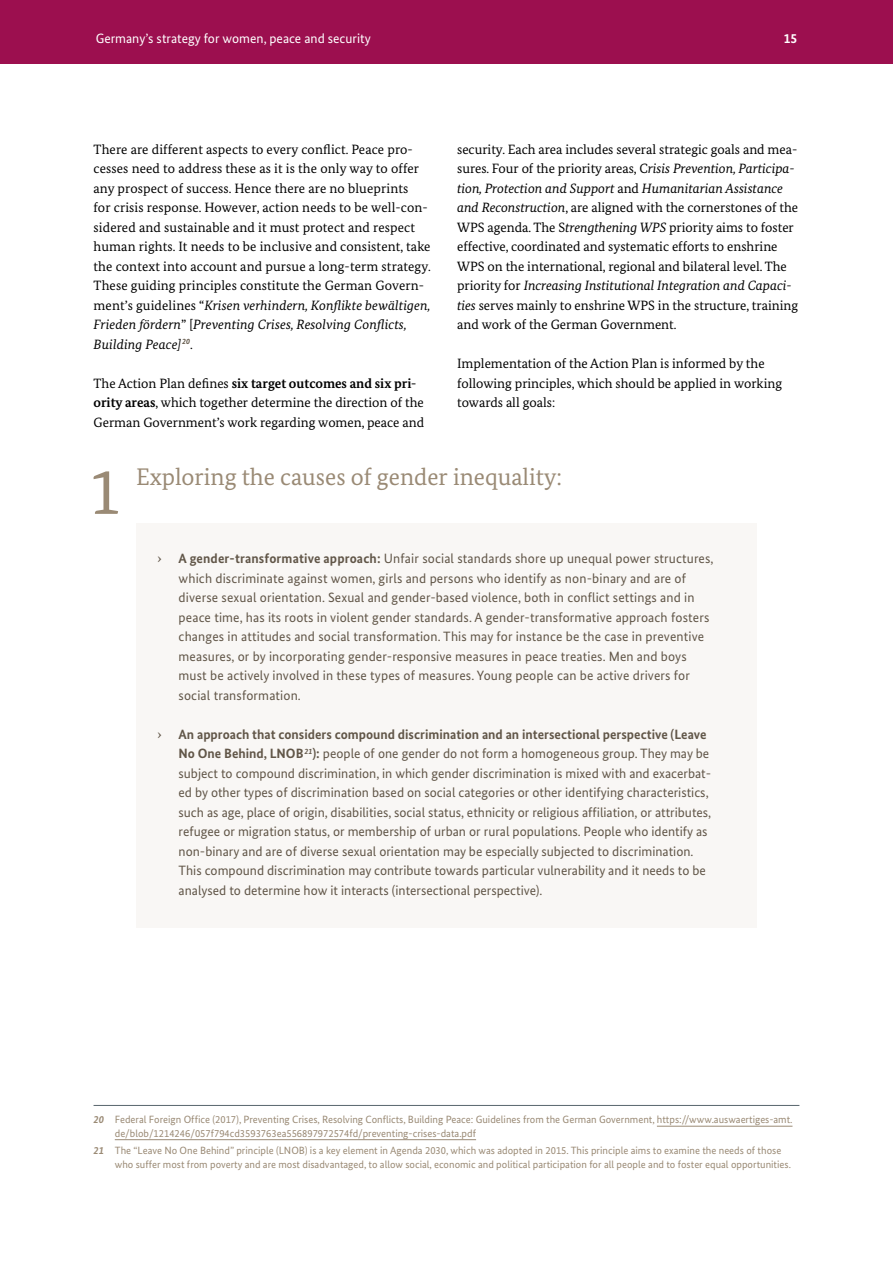
<style>
.page{position:relative;width:893px;height:1263px;background:#fff}
.page>*{position:absolute;margin:0;border:0;box-sizing:border-box;transform-origin:0 0}
.h3_Inital{font:65.25px "Bundes Serif";color:#9a8a75}
.h3_Inital-2{font:24px "Bundes Serif";color:#9a8a75}
.t1{font:13.5px/19.5px "Bundes Sans";color:#615648}
.t2{font:13.5px/19.5px "Bundes Serif";color:#000}
.t3{font:13.5px "Bundes Sans";color:#fff}
.t4{font:700 13.5px "Bundes Sans";color:#fff}
.t5{font:13.5px "Bundes Serif";color:#615648}
.Fußnote{font:10.5px/13.5px "Bundes Sans";color:#9a8a75}
.s1{font-style:italic}
.s2{font-weight:700}
.s3{font-weight:700;font-style:italic}
</style>
<div class="page">
<div style="left:0;top:0;width:893px;height:64px;background:#9c0f4f"></div>
<hr style="left:94px;top:1105px;width:705px;height:1px;background:#57656c">
<hr style="left:657px;top:1126px;width:135px;height:1px;background:#9a8a75">
<hr style="left:115px;top:1139px;width:361px;height:1px;background:#9a8a75">
<div style="left:136px;top:523px;width:621px;height:210px;background:#f9f7f5"></div>
<div style="left:136px;top:699px;width:621px;height:229px;background:#f9f7f5"></div>
<p class="t3" style="left:96px;top:30px;width:277px">Germany’s strategy for women, peace and security</p>
<p class="t4" style="left:784px;top:30px;width:15px">15</p>
<p class="t2" style="left:94px;top:139px;width:339px">There are different aspects to every conflict. Peace pro&shy;cesses need to address these as it is the only way to offer any prospect of success. Hence there are no blueprints<br>for crisis response. However, action needs to be well-con&shy;sidered and sustainable and it must protect and respect human rights. It needs to be inclusive and consistent, take the context into account and pursue a long-term strategy.<br>These guiding principles constitute the German Govern&shy;ment’s guidelines “<span class="s1">Krisen verhindern, Konflikte bewältigen, Frieden fördern</span>” [<span class="s1">Preventing Crises, Resolving Conflicts, Building Peace]</span> <sup>20</sup>.</p>
<p class="t2" style="left:94px;top:373px;width:332px">The Action Plan defines <span class="s2">six target outcomes and six pri&shy;ority areas</span>, which together determine the direction of the<br>German Government’s work regarding women, peace and</p>
<p class="t2" style="left:457px;top:139px;width:343px">security. Each area includes several strategic goals and mea&shy;sures. Four of the priority areas, C<span class="s1">risis Prevention, Participa&shy;tion, Protection and Support</span> and <span class="s1">Humanitarian Assistance and Reconstruction</span>, are aligned with the cornerstones of the WPS agenda. The S<span class="s1">trengthening WPS</span> priority aims to foster effective, coordinated and systematic efforts to enshrine WPS on the international, regional and bilateral level. The priority for <span class="s1">Increasing Institutional Integration and Capaci&shy;ties</span> serves mainly to enshrine WPS in the structure, training and work of the German Government.</p>
<p class="t2" style="left:457px;top:354px;width:327px">Implementation of the Action Plan is informed by the following principles, which should be applied in working towards all goals:</p>
<p class="h3_Inital" style="left:89px;top:452px;width:34px">1</p>
<p class="h3_Inital-2" style="left:136px;top:462px;width:427px">Exploring the causes of gender inequality:</p>
<p class="t5" style="left:157px;top:550px;width:6px">›</p>
<p class="t1" style="left:179px;top:549px;width:536px"><span class="s2">A gender-transformative approach:</span> Unfair social standards shore up unequal power structures, which discriminate against women, girls and persons who identify as non-binary and are of diverse sexual orientation. Sexual and gender-based violence, both in conflict settings and in peace time, has its roots in violent gender standards. A gender-transformative approach fosters changes in attitudes and social transformation. This may for instance be the case in preventive measures, or by incorporating gender-responsive measures in peace treaties. Men and boys must be actively involved in these types of measures. Young people can be active drivers for social transformation.</p>
<p class="t5" style="left:157px;top:726px;width:6px">›</p>
<p class="t1" style="left:179px;top:724px;width:534px"><span class="s2">An approach that considers compound discrimination and an intersectional perspective (Leave No One Behind, LNOB</span><sup>21</sup><span class="s2">):</span> people of one gender do not form a homogeneous group. They may be subject to compound discrimination, in which gender discrimination is mixed with and exacerbat&shy;ed by other types of discrimination based on social categories or other identifying characteristics, such as age, place of origin, disabilities, social status, ethnicity or religious affiliation, or attributes, refugee or migration status, or membership of urban or rural populations. People who identify as non-binary and are of diverse sexual orientation may be especially subjected to discrimination.<br>This compound discrimination may contribute towards particular vulnerability and it needs to be analysed to determine how it interacts (intersectional perspective).</p>
<p class="Fußnote" style="left:115px;top:1113px;width:679px;text-indent:-21px"><span class="s3">20</span> Federal Foreign Office (2017), Preventing Crises, Resolving Conflicts, Building Peace: Guidelines from the German Government, https://www.auswaertiges-amt. de/blob/1214246/057f794cd3593763ea556897972574fd/preventing-crises-data.pdf</p>
<p class="Fußnote" style="left:115px;top:1144px;width:678px;text-indent:-21px"><span class="s3">21</span> The “Leave No One Behind” principle (LNOB) is a key element in Agenda 2030, which was adopted in 2015. This principle aims to examine the needs of those who suffer most from poverty and are most disadvantaged, to allow social, economic and political participation for all people and to foster equal opportunities.</p>
</div>
